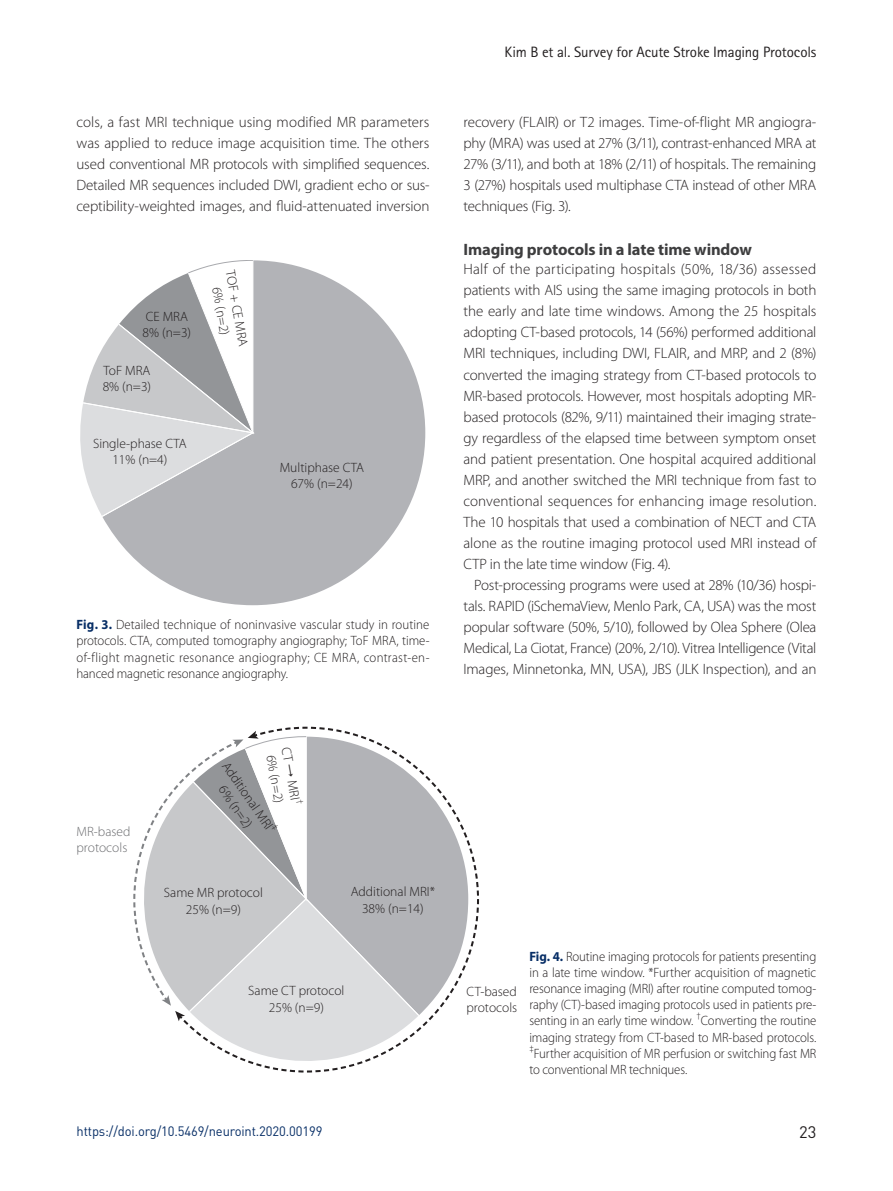
<style>
.page{position:relative;width:893px;height:1191px;background:#fff}
.page>*{position:absolute;margin:0;border:0;box-sizing:border-box;transform-origin:0 0}
.t1{font:700 16.5px "Myriad Pro";letter-spacing:-.01em;color:#3e3e3f}
.t2{font:16.5px "DIN Pro";color:#231f20}
.t3{font:300 15px/21px "Myriad Pro";letter-spacing:-.01em;color:#231f20;text-align:justify}
.t4{font:15px "Rotis Sans Serif Std";letter-spacing:-.01em;color:#231f20}
.t5{font:300 13.5px/16.2px "Myriad Pro";color:#231f20;text-align:justify;scale:.95 1}
.t6{font:300 13.5px/16.2px "Myriad Pro";color:#231f20;text-align:center}
.t7{font:13.5px "DIN Pro";letter-spacing:-.01em;color:#072e66;scale:.96 1}
.t8{font:300 13.5px/16.2px "Myriad Pro";color:#6c6d70}
.s1{font-weight:700;color:#072e66}
.s2{font-family:"Nanum Gothic";font-weight:700}
</style>
<div class="page">
<svg style="left:102px;top:260px;width:323px;height:345px;fill:#b2b3b7"></svg>
<svg style="left:80px;top:260px;width:175px;height:257px"></svg>
<svg style="left:276px;top:726px;width:203px;height:305px"></svg>
<svg style="left:133px;top:730px;width:286px;height:342px"></svg>
<p class="t4" style="left:505px;top:43px;width:313px">Kim B et al. Survey for Acute Stroke Imaging Protocols</p>
<p class="t3" style="left:77px;top:112px;width:354px">cols, a fast MRI technique using modified MR parameters was applied to reduce image acquisition time. The others used conventional MR protocols with simplified sequences.<br>Detailed MR sequences included DWI, gradient echo or sus&shy;ceptibility-weighted images, and fluid-attenuated inversion</p>
<p class="t3" style="left:463px;top:112px;width:354px">recovery (FLAIR) or T2 images. Time-of-flight MR angiogra&shy;phy (MRA) was used at 27% (3/11), contrast-enhanced MRA at 27% (3/11), and both at 18% (2/11) of hospitals. The remaining 3 (27%) hospitals used multiphase CTA instead of other MRA techniques (Fig. 3).</p>
<p class="t1" style="left:463px;top:238px;width:290px">Imaging protocols in a late time window</p>
<p class="t3" style="left:463px;top:259px;width:354px">Half of the participating hospitals (50%, 18/36) assessed patients with AIS using the same imaging protocols in both the early and late time windows. Among the 25 hospitals adopting CT-based protocols, 14 (56%) performed additional MRI techniques, including DWI, FLAIR, and MRP, and 2 (8%) converted the imaging strategy from CT-based protocols to MR-based protocols. However, most hospitals adopting MR&shy;based protocols (82%, 9/11) maintained their imaging strate&shy;gy regardless of the elapsed time between symptom onset and patient presentation. One hospital acquired additional MRP, and another switched the MRI technique from fast to conventional sequences for enhancing image resolution.<br>The 10 hospitals that used a combination of NECT and CTA alone as the routine imaging protocol used MRI instead of CTP in the late time window (Fig. 4).</p>
<p class="t3" style="left:463px;top:574px;width:354px;text-indent:11px">Post-processing programs were used at 28% (10/36) hospi&shy;tals. RAPID (iSchemaView, Menlo Park, CA, USA) was the most popular software (50%, 5/10), followed by Olea Sphere (Olea Medical, La Ciotat, France) (20%, 2/10). Vitrea Intelligence (Vital Images, Minnetonka, MN, USA), JBS (JLK Inspection), and an</p>
<p class="t6" style="left:238px;top:269px;width:79px;rotate:80deg">TOF + CE MRA<br>6% (n=2)</p>
<p class="t6" style="left:143px;top:308px;width:50px;text-align:left">CE MRA<br>8% (n=3)</p>
<p class="t6" style="left:103px;top:363px;width:50px;text-align:left">ToF MRA<br>8% (n=3)</p>
<p class="t6" style="left:93px;top:435px;width:95px">Single-phase CTA<br>11% (n=4)</p>
<p class="t6" style="left:280px;top:459px;width:86px">Multiphase CTA<br>67% (n=24)</p>
<p class="t5" style="left:77px;top:617px;width:373px"><span class="s1">Fig. 3.</span> Detailed technique of noninvasive vascular study in routine protocols. CTA, computed tomography angiography; ToF MRA, time&shy;of-flight magnetic resonance angiography; CE MRA, contrast-en&shy;hanced magnetic resonance angiography.</p>
<p class="t8" style="left:77px;top:823px;width:55px">MR-based protocols</p>
<p class="t6" style="left:294px;top:746px;width:59px;rotate:80deg">CT <span class="s2">→</span> MRI<sup>†<br></sup>6% (n=2)</p>
<p class="t6" style="left:231px;top:758px;width:85px;rotate:55deg">Additional MRI<sup>‡<br></sup>6% (n=2)</p>
<p class="t6" style="left:164px;top:885px;width:101px">Same MR protocol<br>25% (n=9)</p>
<p class="t6" style="left:351px;top:884px;width:86px">Additional MRI*<br>38% (n=14)</p>
<p class="t6" style="left:248px;top:983px;width:98px">Same CT protocol<br>25% (n=9)</p>
<p class="t6" style="left:466px;top:983px;width:52px;text-align:left">CT-based protocols</p>
<p class="t5" style="left:529px;top:948px;width:304px"><span class="s1">Fig. 4.</span> Routine imaging protocols for patients presenting in a late time window. *Further acquisition of magnetic resonance imaging (MRI) after routine computed tomog&shy;raphy (CT)-based imaging protocols used in patients pre&shy;senting in an early time window. <sup>†</sup>Converting the routine imaging strategy from CT-based to MR-based protocols. <sup>‡</sup>Further acquisition of MR perfusion or switching fast MR to conventional MR techniques.</p>
<p class="t7" style="left:77px;top:1122px;width:258px">https://doi.org/10.5469/neuroint.2020.00199</p>
<p class="t2" style="left:799px;top:1120px;width:19px">23</p>
</div>
